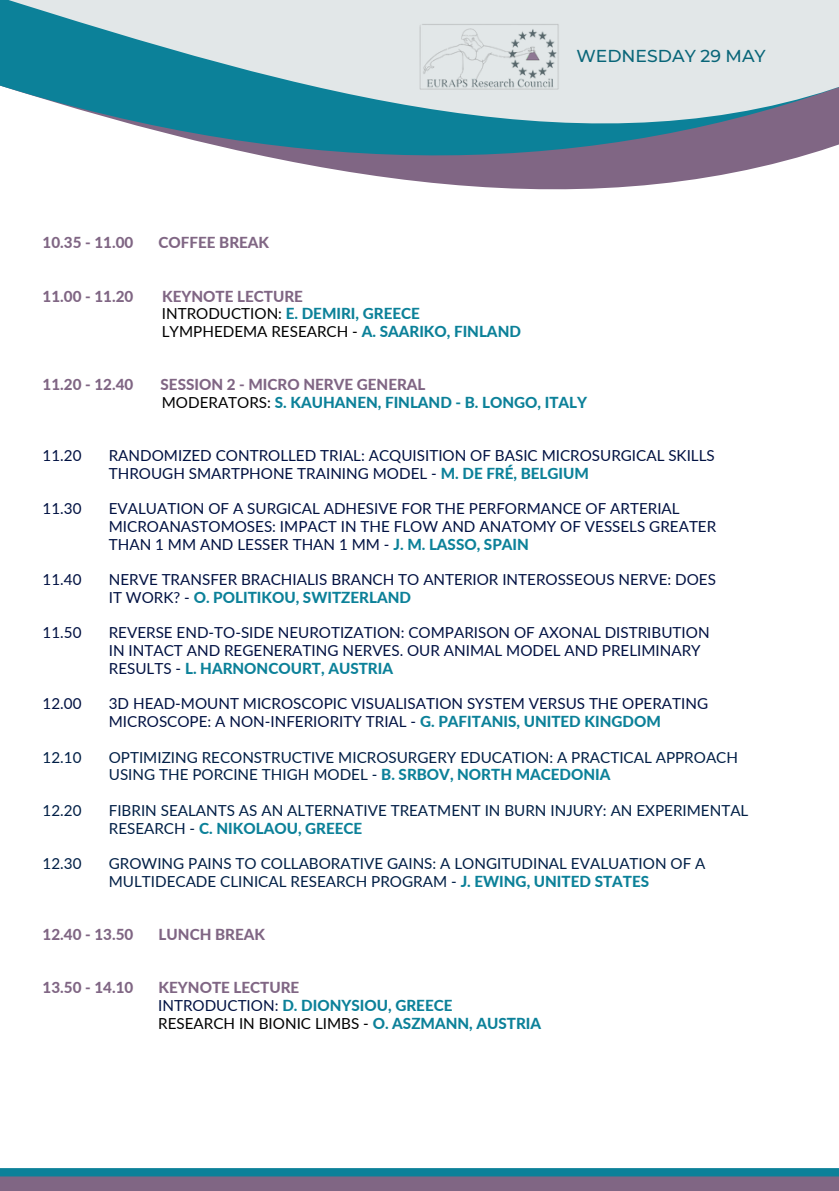
<style>
.page{position:relative;width:839px;height:1191px;background:#fff}
.page>*{position:absolute;margin:0;border:0;box-sizing:border-box;transform-origin:0 0}
.t1{font:500 17.2px "Montserrat";color:#096679}
.t2{font:15.2px "Lato";color:#001142}
.t3{font:15.2px "Lato";color:#011f46}
.t4{font:800 15.2px "Lato";color:#0c8199}
.t5{font:800 15.2px "Lato";color:#806684}
.t6{font:15.2px "Lato";color:#000}
.s1{font-weight:400;color:#000}
.s2{font-weight:800;color:#0c8199}
.s3{font-weight:400;color:#001142}
.s4{font-weight:400;color:#011f46}
</style>
<div class="page">
<svg style="left:435px;top:183px;width:231px;height:7px;fill:#806684"></svg>
<svg style="left:384px;top:177px;width:324px;height:6px;background:#907a94"></svg>
<svg style="left:0;top:0;width:838px;height:177px;background:#9bbac6"></svg>
<div style="left:0;top:1168px;width:838px;height:23px;background:#0c8199"></div>
<div style="left:0;top:1176px;width:838px;height:15px;background:#806684"></div>
<img style="left:420px;top:24px;width:139px;height:66px">
<p class="t5" style="left:43px;top:233px;width:92px">10.35 - 11.00</p>
<p class="t5" style="left:159px;top:233px;width:112px">COFFEE BREAK</p>
<p class="t1" style="left:576px;top:45px;width:191px">WEDNESDAY 29 MAY</p>
<h1 class="t5" style="left:43px;top:287px;width:92px">11.00 - 11.20</h1>
<h1 class="t5" style="left:162px;top:287px;width:142px">KEYNOTE LECTURE</h1>
<h2 class="t4" style="left:162px;top:304px;width:259px"><span class="s1">INTRODUCTION:</span> E. DEMIRI, GREECE</h2>
<p class="t6" style="left:162px;top:322px;width:360px">LYMPHEDEMA RESEARCH - <span class="s2">A. SAARIKO, FINLAND</span></p>
<p class="t5" style="left:43px;top:375px;width:92px">11.20 - 12.40</p>
<p class="t5" style="left:161px;top:375px;width:266px">SESSION 2 - MICRO NERVE GENERAL</p>
<p class="t4" style="left:162px;top:393px;width:427px"><span class="s1">MODERATORS:</span> S. KAUHANEN, FINLAND - B. LONGO, ITALY</p>
<p class="t2" style="left:43px;top:446px;width:40px">11.20</p>
<p class="t2" style="left:109px;top:446px;width:607px">RANDOMIZED CONTROLLED TRIAL: ACQUISITION OF BASIC MICROSURGICAL SKILLS</p>
<p class="t2" style="left:109px;top:464px;width:481px">THROUGH SMARTPHONE TRAINING MODEL - <span class="s2">M. DE FRÉ, BELGIUM</span></p>
<p class="t2" style="left:43px;top:499px;width:40px">11.30</p>
<p class="t2" style="left:109px;top:499px;width:572px">EVALUATION OF A SURGICAL ADHESIVE FOR THE PERFORMANCE OF ARTERIAL</p>
<p class="t2" style="left:109px;top:517px;width:609px">MICROANASTOMOSES: IMPACT IN THE FLOW AND ANATOMY OF VESSELS GREATER</p>
<p class="t2" style="left:109px;top:535px;width:421px">THAN 1 MM AND LESSER THAN 1 MM - <span class="s2">J. M. LASSO, SPAIN</span></p>
<p class="t2" style="left:43px;top:570px;width:40px">11.40</p>
<p class="t2" style="left:109px;top:570px;width:608px">NERVE TRANSFER BRACHIALIS BRANCH TO ANTERIOR INTEROSSEOUS NERVE: DOES</p>
<p class="t4" style="left:109px;top:588px;width:304px"><span class="s3">IT WORK? -</span> O. POLITIKOU, SWITZERLAND</p>
<p class="t2" style="left:43px;top:623px;width:40px">11.50</p>
<p class="t2" style="left:109px;top:623px;width:602px">REVERSE END-TO-SIDE NEUROTIZATION: COMPARISON OF AXONAL DISTRIBUTION</p>
<p class="t2" style="left:109px;top:641px;width:593px">IN INTACT AND REGENERATING NERVES. OUR ANIMAL MODEL AND PRELIMINARY</p>
<p class="t4" style="left:109px;top:659px;width:286px"><span class="s3">RESULTS -</span> L. HARNONCOURT, AUSTRIA</p>
<p class="t2" style="left:43px;top:694px;width:40px">12.00</p>
<p class="t2" style="left:109px;top:694px;width:601px">3D HEAD-MOUNT MICROSCOPIC VISUALISATION SYSTEM VERSUS THE OPERATING</p>
<p class="t2" style="left:109px;top:712px;width:553px">MICROSCOPE: A NON-INFERIORITY TRIAL - <span class="s2">G. PAFITANIS, UNITED KINGDOM</span></p>
<p class="t3" style="left:43px;top:748px;width:40px">12.10</p>
<p class="t3" style="left:109px;top:748px;width:630px">OPTIMIZING RECONSTRUCTIVE MICROSURGERY EDUCATION: A PRACTICAL APPROACH</p>
<p class="t3" style="left:109px;top:765px;width:503px">USING THE PORCINE THIGH MODEL - <span class="s2">B. SRBOV, NORTH MACEDONIA</span></p>
<p class="t3" style="left:43px;top:801px;width:40px">12.20</p>
<p class="t3" style="left:109px;top:801px;width:641px">FIBRIN SEALANTS AS AN ALTERNATIVE TREATMENT IN BURN INJURY: AN EXPERIMENTAL</p>
<p class="t4" style="left:109px;top:819px;width:255px"><span class="s4">RESEARCH -</span> C. NIKOLAOU, GREECE</p>
<p class="t3" style="left:43px;top:854px;width:40px">12.30</p>
<p class="t3" style="left:109px;top:854px;width:598px">GROWING PAINS TO COLLABORATIVE GAINS: A LONGITUDINAL EVALUATION OF A</p>
<p class="t3" style="left:109px;top:872px;width:542px">MULTIDECADE CLINICAL RESEARCH PROGRAM - <span class="s2">J. EWING, UNITED STATES</span></p>
<p class="t5" style="left:43px;top:925px;width:92px">12.40 - 13.50</p>
<p class="t5" style="left:159px;top:925px;width:108px">LUNCH BREAK</p>
<p class="t5" style="left:43px;top:978px;width:92px">13.50 - 14.10</p>
<p class="t5" style="left:159px;top:978px;width:142px">KEYNOTE LECTURE</p>
<h2 class="t4" style="left:158px;top:996px;width:296px"><span class="s3">INTRODUCTION:</span> D. DIONYSIOU, GREECE</h2>
<p class="t6" style="left:158px;top:1014px;width:384px">RESEARCH IN BIONIC LIMBS - <span class="s2">O. ASZMANN, AUSTRIA</span></p>
</div>
